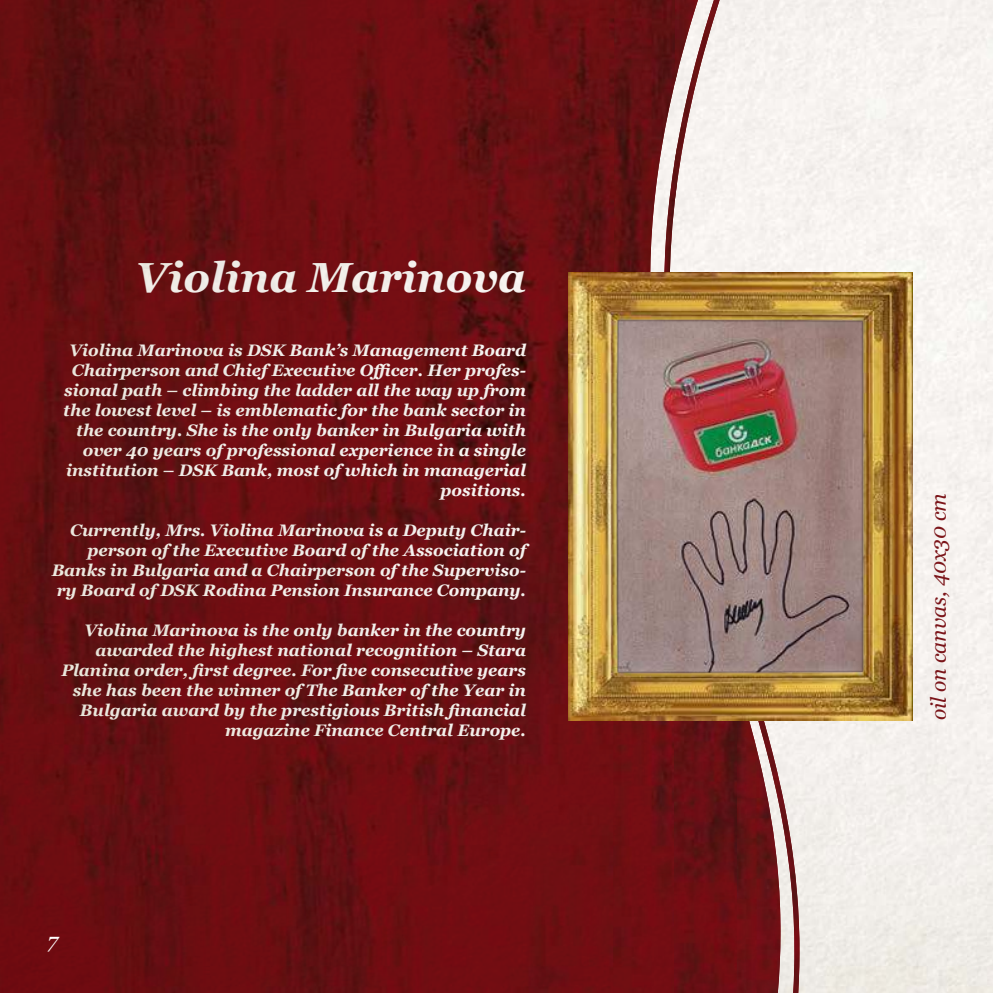
<style>
.page{position:relative;width:993px;height:993px;background:#fff}
.page>*{position:absolute;margin:0;border:0;box-sizing:border-box;transform-origin:0 0}
.t1{font:italic 700 42px "Georgia";color:#fff}
.t2{font:italic 21px "Georgia";color:#81171c}
.t3{font:italic 21px "Georgia";color:#fff}
.t4{font:italic 700 16.62px/19.9px "Georgia";color:#fff;text-align:right}
</style>
<div class="page">
<img style="left:0;top:0;width:992px;height:992px">
<img style="left:568px;top:272px;width:344px;height:448px">
<h1 class="t1" style="left:136px;top:250px;width:391px">Violina Marinova</h1>
<p class="t4" style="left:63px;top:340px;width:464px">Violina Marinova is DSK Bank’s Management Board Chairperson and Chief Executive Officer. Her profes&shy;sional path – climbing the ladder all the way up from the lowest level – is emblematic for the bank sector in the country. She is the only banker in Bulgaria with over 40 years of professional experience in a single institution – DSK Bank, most of which in managerial positions.</p>
<p class="t4" style="left:52px;top:520px;width:476px">Currently, Mrs. Violina Marinova is a Deputy Chair&shy;person of the Executive Board of the Association of Banks in Bulgaria and a Chairperson of the Superviso&shy;ry Board of DSK Rodina Pension Insurance Company.</p>
<p class="t4" style="left:61px;top:620px;width:466px">Violina Marinova is the only banker in the country awarded the highest national recognition – Stara Planina order, first degree. For five consecutive years she has been the winner of The Banker of the Year in Bulgaria award by the prestigious British financial magazine Finance Central Europe.</p>
<p class="t3" style="left:48px;top:927px;width:12px">7</p>
<p class="t2" style="left:925px;top:720px;width:229px;rotate:-90deg">oil on canvas, 40x30 cm</p>
</div>
